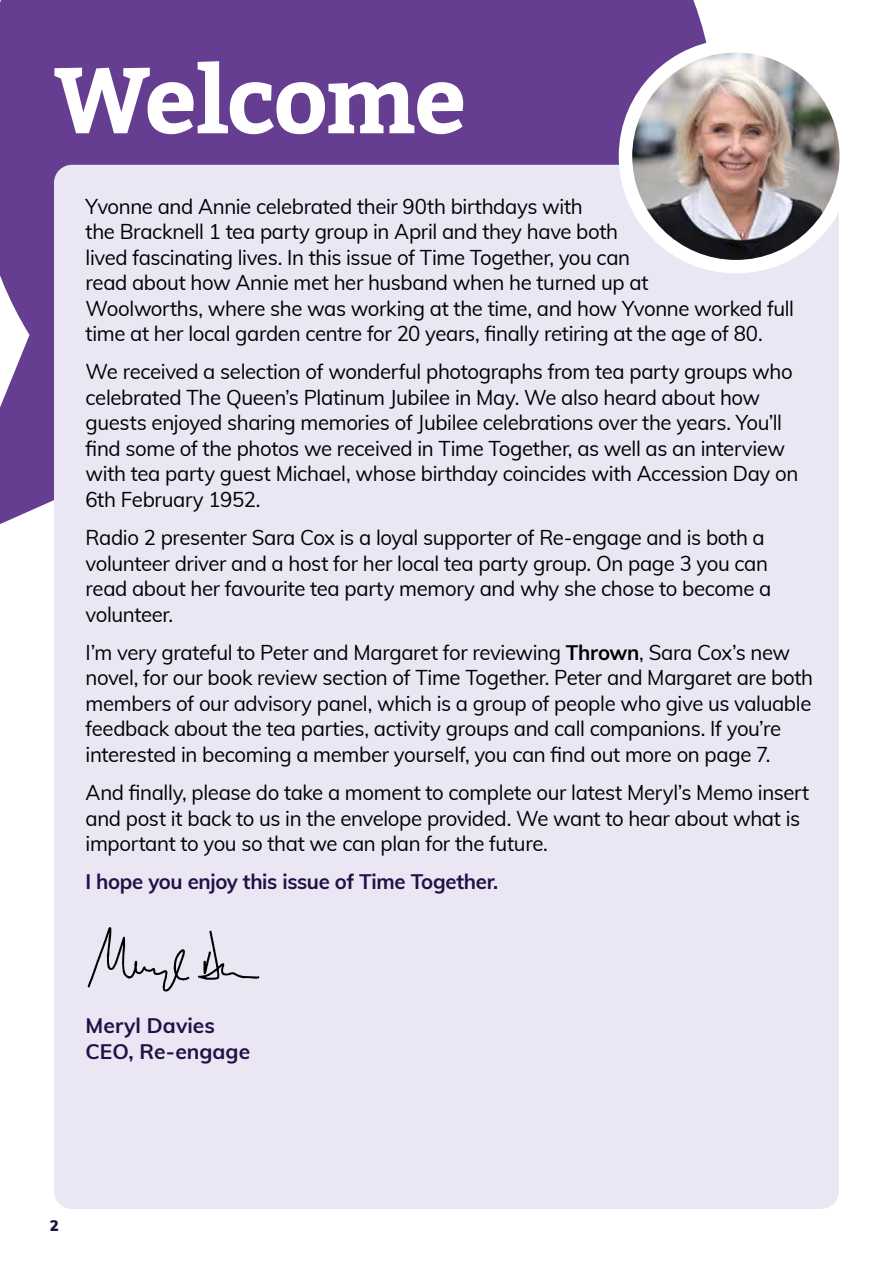
<style>
.page{position:relative;width:893px;height:1263px;background:#fff}
.page>*{position:absolute;margin:0;border:0;box-sizing:border-box;transform-origin:0 0}
.t1{font:700 93px "Bitter";letter-spacing:-.025em;color:#fff}
.t2{font:21px/25.5px "Muli";letter-spacing:-.02em;color:#000}
.t3{font:700 21px/25.5px "Muli";letter-spacing:-.015em;color:#1e1246}
.t4{font:900 15px "Muli";color:#1e1246}
.s1{font-weight:700}
</style>
<div class="page">
<div style="left:0;top:0;width:707px;height:524px;background:#653d91"></div>
<div style="left:54px;top:165px;width:785px;height:1044px;background:#ebe6f4;border-radius:18px"></div>
<img style="left:625px;top:48px;width:214px;height:219px">
<div style="left:619px;top:39px;width:234px;height:234px;border:14px solid #fff;border-radius:50%"></div>
<svg style="left:87px;top:927px;width:103px;height:65px"></svg>
<svg style="left:198px;top:930px;width:62px;height:50px"></svg>
<h1 class="t1" style="left:54px;top:44px;width:413px">Welcome</h1>
<p class="t2" style="left:86px;top:192px;width:710px">Yvonne and Annie celebrated their 90th birthdays with<br>the Bracknell 1 tea party group in April and they have both<br>lived fascinating lives. In this issue of Time Together, you can<br>read about how Annie met her husband when he turned up at<br>Woolworths, where she was working at the time, and how Yvonne worked full time at her local garden centre for 20 years, finally retiring at the age of 80.</p>
<p class="t2" style="left:86px;top:358px;width:714px">We received a selection of wonderful photographs from tea party groups who celebrated The Queen’s Platinum Jubilee in May. We also heard about how guests enjoyed sharing memories of Jubilee celebrations over the years. You’ll find some of the photos we received in Time Together, as well as an interview with tea party guest Michael, whose birthday coincides with Accession Day on 6th February 1952.</p>
<p class="t2" style="left:86px;top:524px;width:687px">Radio 2 presenter Sara Cox is a loyal supporter of Re-engage and is both a volunteer driver and a host for her local tea party group. On page 3 you can read about her favourite tea party memory and why she chose to become a volunteer.</p>
<p class="t2" style="left:86px;top:639px;width:729px">I’m very grateful to Peter and Margaret for reviewing <span class="s1">Thrown</span>, Sara Cox’s new novel, for our book review section of Time Together. Peter and Margaret are both members of our advisory panel, which is a group of people who give us valuable feedback about the tea parties, activity groups and call companions. If you’re interested in becoming a member yourself, you can find out more on page 7.</p>
<p class="t2" style="left:86px;top:779px;width:725px">And finally, please do take a moment to complete our latest Meryl’s Memo insert and post it back to us in the envelope provided. We want to hear about what is important to you so that we can plan for the future.</p>
<p class="t3" style="left:86px;top:868px;width:414px">I hope you enjoy this issue of Time Together.</p>
<p class="t3" style="left:86px;top:1012px;width:166px">Meryl Davies<br>CEO, Re-engage</p>
<p class="t4" style="left:50px;top:1215px;width:11px">2</p>
</div>
